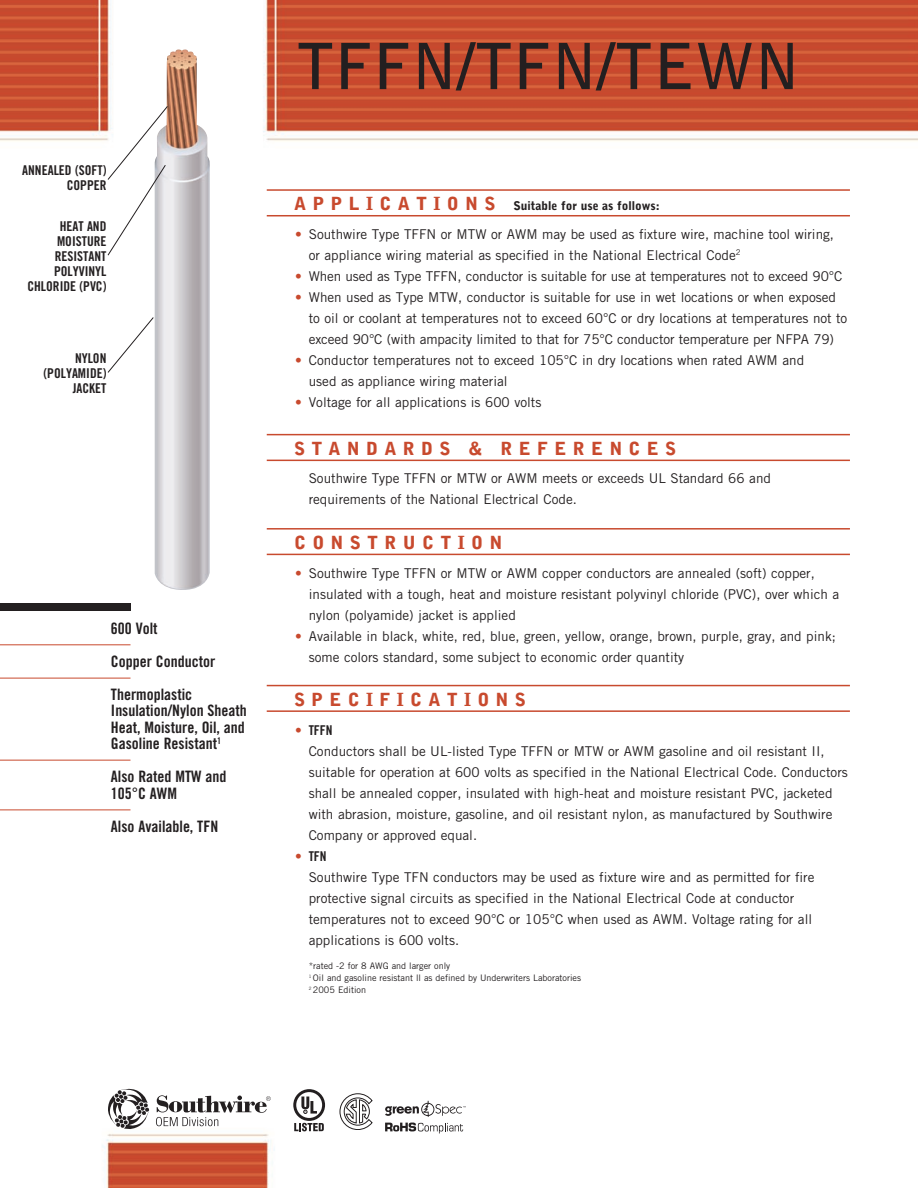
<style>
.page{position:relative;width:918px;height:1188px;background:#fff}
.page>*{position:absolute;margin:0;border:0;box-sizing:border-box;transform-origin:0 0}
.t1{font:700 63px "Bell Gothic Std";color:#231f20}
.t2{font:900 18px "Bell Gothic Std";letter-spacing:.35em;color:#c84a2e}
.t3{font:15.75px/16.5px "Trade Gothic LT Std Bd Cn 20";color:#231f20}
.t4{font:13.5px/21px "Trade Gothic LT Std";color:#231f20}
.t5{font:13.5px/15px "Trade Gothic LT Std Bd Cn 20";color:#231f20;text-align:right}
.t6{font:900 12px "Bell Gothic Std";color:#231f20}
.t7{font:9px/12px "Trade Gothic LT Std";color:#231f20}
.s1{font-size:18px;color:#c84a2e}
.s2{color:#c84a2e}
.s3{font-family:"Trade Gothic LT Std";color:#c84a2e}
</style>
<div class="page">
<img style="left:0;top:0;width:918px;height:1188px">
<hr style="left:267px;top:189px;width:583px;height:2px;background:#c84a2e">
<hr style="left:267px;top:215px;width:583px;height:1px;background:#c84a2e">
<div style="left:294px;top:472px;width:556px;height:56px;background:#fff"></div>
<hr style="left:267px;top:434px;width:583px;height:1px;background:#c84a2e">
<hr style="left:267px;top:460px;width:583px;height:1px;background:#c84a2e">
<div style="left:0;top:604px;width:130px;height:7px;background:#231f20"></div>
<hr style="left:267px;top:528px;width:583px;height:2px;background:#c84a2e">
<hr style="left:267px;top:554px;width:583px;height:1px;background:#c84a2e">
<hr style="left:0;top:644px;width:131px;height:1px;background:#c84a2e">
<hr style="left:0;top:678px;width:131px;height:1px;background:#c84a2e">
<hr style="left:0;top:810px;width:131px;height:1px;background:#c84a2e">
<hr style="left:0;top:760px;width:131px;height:1px;background:#c84a2e">
<img style="left:155px;top:49px;width:56px;height:541px">
<svg style="left:107px;top:105px;width:62px;height:151px"></svg>
<svg style="left:107px;top:316px;width:47px;height:57px"></svg>
<hr style="left:267px;top:685px;width:583px;height:1px;background:#c84a2e">
<hr style="left:267px;top:710px;width:583px;height:2px;background:#c84a2e">
<svg style="left:293px;top:1089px;width:32px;height:42px"></svg>
<svg style="left:108px;top:1089px;width:41px;height:40px"></svg>
<svg style="left:156px;top:1095px;width:115px;height:31px"></svg>
<svg style="left:385px;top:1123px;width:78px;height:10px"></svg>
<svg style="left:385px;top:1101px;width:81px;height:16px"></svg>
<svg style="left:340px;top:1093px;width:32px;height:37px"></svg>
<p class="t5" style="left:22px;top:163px;width:86px">Annealed (Soft)<br>Copper</p>
<p class="t5" style="left:27px;top:218px;width:81px">Heat and<br>Moisture<br>Resistant<br>Polyvinyl<br>Chloride (PVC)</p>
<p class="t5" style="left:44px;top:351px;width:64px">Nylon (Polyamide)<br>Jacket</p>
<p class="t3" style="left:111px;top:612px;width:106px;line-height:33px">600 Volt<br>Copper Conductor<br>Thermoplastic</p>
<p class="t3" style="left:111px;top:702px;width:137px">Insulation/Nylon Sheath<br>Heat, Moisture, Oil, and<br>Gasoline Resistant<sup>1</sup></p>
<p class="t3" style="left:111px;top:768px;width:117px">Also Rated MTW and<br>105°C AWM</p>
<p class="t3" style="left:111px;top:818px;width:100px">Also Available, TFN</p>
<h1 class="t1" style="left:296px;top:28px;width:505px">TFFN/TFN/TEWN</h1>
<p class="t6" style="left:294px;top:199px;width:367px"><span class="s1">A P P L I C A T I O N S</span> Suitable for use as follows:</p>
<p class="t4" style="left:309px;top:223px;width:527px;text-indent:-14px"><span class="s2">•</span> Southwire Type TFFN or MTW or AWM may be used as fixture wire, machine tool wiring, or appliance wiring material as specified in the National Electrical Code<sup>2</sup></p>
<p class="t4" style="left:295px;top:265px;width:549px"><span class="s2">•</span> When used as Type TFFN, conductor is suitable for use at temperatures not to exceed 90°C</p>
<p class="t4" style="left:309px;top:286px;width:540px;text-indent:-14px"><span class="s2">•</span> When used as Type MTW, conductor is suitable for use in wet locations or when exposed to oil or coolant at temperatures not to exceed 60°C or dry locations at temperatures not to exceed 90°C (with ampacity limited to that for 75°C conductor temperature per NFPA 79)</p>
<p class="t4" style="left:309px;top:349px;width:497px;text-indent:-14px"><span class="s2">•</span> Conductor temperatures not to exceed 105°C in dry locations when rated AWM and used as appliance wiring material</p>
<p class="t4" style="left:295px;top:391px;width:248px"><span class="s2">•</span> Voltage for all applications is 600 volts</p>
<h2 class="t2" style="left:294px;top:438px;width:384px">STANDARDS &amp; REFERENCES</h2>
<p class="t4" style="left:309px;top:468px;width:464px">Southwire Type TFFN or MTW or AWM meets or exceeds UL Standard 66 and requirements of the National Electrical Code.</p>
<h2 class="t2" style="left:294px;top:532px;width:210px">CONSTRUCTION</h2>
<p class="t4" style="left:309px;top:562px;width:532px;text-indent:-14px"><span class="s2">•</span> Southwire Type TFFN or MTW or AWM copper conductors are annealed (soft) copper, insulated with a tough, heat and moisture resistant polyvinyl chloride (PVC), over which a nylon (polyamide) jacket is applied</p>
<p class="t4" style="left:309px;top:625px;width:529px;text-indent:-14px"><span class="s2">•</span> Available in black, white, red, blue, green, yellow, orange, brown, purple, gray, and pink; some colors standard, some subject to economic order quantity</p>
<h2 class="t2" style="left:294px;top:689px;width:233px">SPECIFICATIONS</h2>
<p class="t5" style="left:295px;top:722px;width:26px"><span class="s3">•</span> TFFN</p>
<p class="t4" style="left:309px;top:740px;width:541px">Conductors shall be UL-listed Type TFFN or MTW or AWM gasoline and oil resistant II, suitable for operation at 600 volts as specified in the National Electrical Code. Conductors shall be annealed copper, insulated with high-heat and moisture resistant PVC, jacketed with abrasion, moisture, gasoline, and oil resistant nylon, as manufactured by Southwire Company or approved equal.</p>
<p class="t5" style="left:295px;top:848px;width:26px"><span class="s3">•</span> TFN</p>
<p class="t4" style="left:309px;top:866px;width:507px">Southwire Type TFN conductors may be used as fixture wire and as permitted for fire protective signal circuits as specified in the National Electrical Code at conductor temperatures not to exceed 90°C or 105°C when used as AWM. Voltage rating for all applications is 600 volts.</p>
<p class="t7" style="left:309px;top:959px;width:274px">*rated -2 for 8 AWG and larger only<br><sup>1</sup> Oil and gasoline resistant ll as defined by Underwriters Laboratories<br><sup>2</sup> 2005 Edition</p>
</div>
